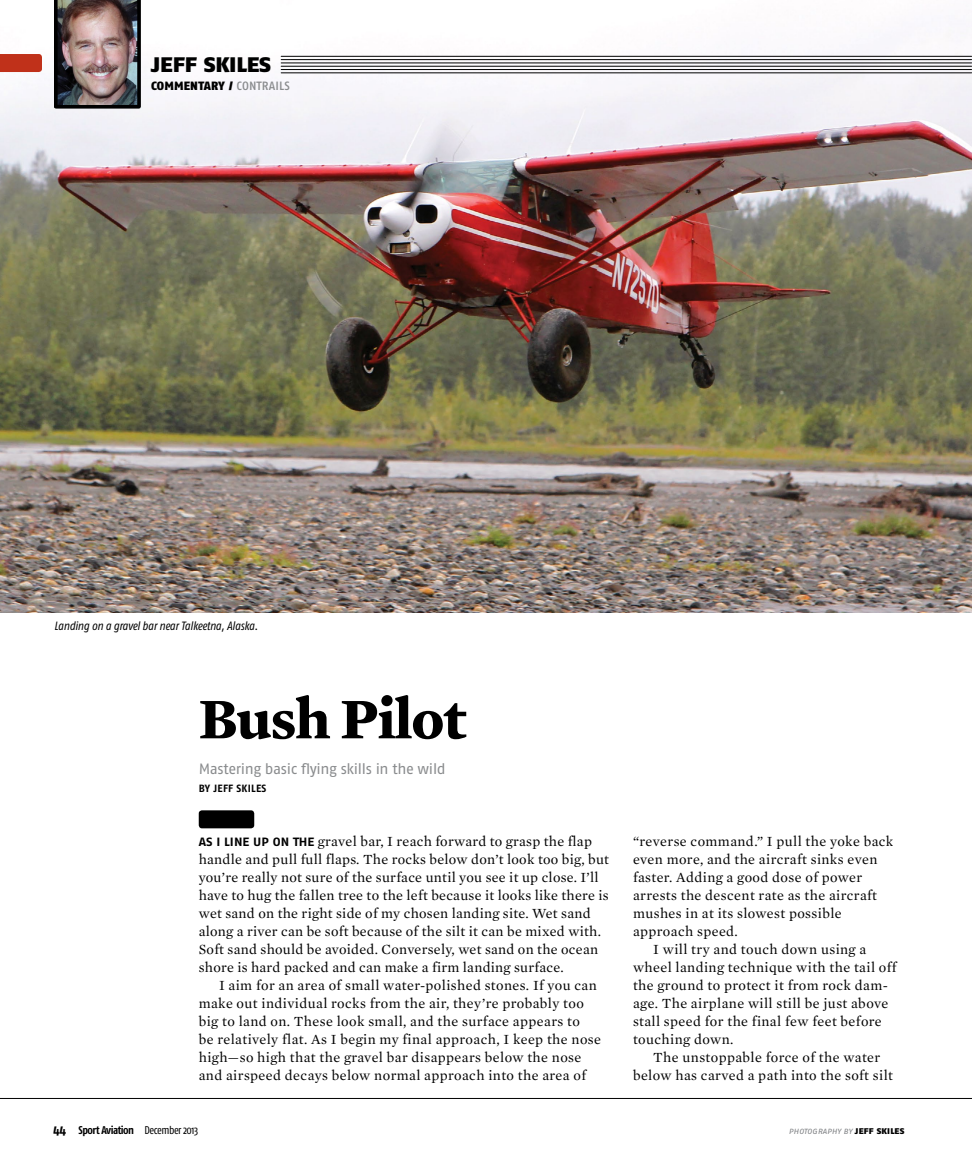
<style>
.page{position:relative;width:972px;height:1175px;background:#fff}
.page>*{position:absolute;margin:0;border:0;box-sizing:border-box;transform-origin:0 0}
.t1{font:700 58.5px "Mercury Text G1";letter-spacing:-.02em;color:#000}
.t2{font:900 21px "Fago OT Extd";letter-spacing:-.01em;color:#000}
.t3{font:15px "Fago OT";letter-spacing:-.025em;color:#8a8c8e}
.t4{font:14.25px/18px "Mercury Text G1";letter-spacing:.03em;color:#000}
.t5{font:italic condensed 12px "Fago OT";letter-spacing:-.015em;color:#000}
.t6{font:900 12px "Fago OT";letter-spacing:.01em;color:#000}
.t7{font:700 condensed 11.25px "Fago OT";letter-spacing:-.04em;color:#000}
.t8{font:700 10.5px "Fago OT";letter-spacing:.02em;color:#000}
.t9{font:7.5px "Fago OT Extd Ita";letter-spacing:.02em;color:#808285}
.s1{font-weight:500;color:#8a8c8e}
.s2{font-family:"Fago OT Extd";font-weight:700;font-size:12px}
.s3{font-size:13.5px}
.s4{font-weight:400}
.s5{font-family:"Fago OT Extd";font-weight:900;font-size:8.25px;color:#000}
</style>
<div class="page">
<img style="left:0;top:55px;width:972px;height:557px">
<hr style="left:0;top:1098px;width:972px;height:1px;background:#000">
<div style="left:199px;top:810px;width:55px;height:18px;background:#000;border-radius:3px"></div>
<svg style="left:0;top:54px;width:42px;height:18px"></svg>
<hr style="left:281px;top:72px;width:691px;height:1px;background:#000">
<hr style="left:281px;top:56px;width:691px;height:1px;background:#000">
<hr style="left:281px;top:59px;width:691px;height:1px;background:#000">
<hr style="left:281px;top:63px;width:691px;height:1px;background:#000">
<hr style="left:281px;top:66px;width:691px;height:1px;background:#000">
<hr style="left:281px;top:69px;width:691px;height:1px;background:#000">
<img style="left:54px;top:0;width:87px;height:109px">
<h2 class="t2" style="left:151px;top:52px;width:122px">JEFF SKILES</h2>
<p class="t6" style="left:151px;top:79px;width:140px">COMMENTARY / <span class="s1">CONTRAILS</span></p>
<p class="t5" style="left:54px;top:619px;width:206px">Landing on a gravel bar near Talkeetna, Alaska.</p>
<h1 class="t1" style="left:199px;top:674px;width:270px">Bush Pilot</h1>
<p class="t3" style="left:199px;top:760px;width:249px">Mastering basic flying skills in the wild</p>
<p class="t8" style="left:199px;top:782px;width:68px">BY JEFF SKILES</p>
<p class="t4" style="left:199px;top:832px;width:412px"><span class="s2">AS I LI NE UP ON THE</span> gravel bar, I reach forward to grasp the flap handle and pull full flaps. The rocks below don’t look too big, but you’re really not sure of the surface until you see it up close. I’ll have to hug the fallen tree to the left because it looks like there is wet sand on the right side of my chosen landing site. Wet sand along a river can be soft because of the silt it can be mixed with.<br>Soft sand should be avoided. Conversely, wet sand on the ocean shore is hard packed and can make a firm landing surface.</p>
<p class="t4" style="left:199px;top:976px;width:404px;text-indent:20px">I aim for an area of small water-polished stones. If you can make out individual rocks from the air, they’re probably too big to land on. These look small, and the surface appears to<br>be relatively flat. As I begin my final approach, I keep the nose high—so high that the gravel bar disappears below the nose and airspeed decays below normal approach into the area of</p>
<p class="t7" style="left:54px;top:1123px;width:146px"><span class="s3">44</span> Sport Aviation <span class="s4">December 2013</span></p>
<p class="t4" style="left:633px;top:831px;width:262px">“reverse command.” I pull the yoke back</p>
<p class="t4" style="left:633px;top:849px;width:246px">even more, and the aircraft sinks even</p>
<p class="t4" style="left:633px;top:867px;width:231px">faster. Adding a good dose of power</p>
<p class="t4" style="left:633px;top:885px;width:246px">arrests the descent rate as the aircraft</p>
<p class="t4" style="left:633px;top:903px;width:210px">mushes in at its slowest possible</p>
<p class="t4" style="left:633px;top:921px;width:106px">approach speed.</p>
<p class="t4" style="left:653px;top:939px;width:215px">I will try and touch down using a</p>
<p class="t4" style="left:633px;top:957px;width:265px">wheel landing technique with the tail off</p>
<p class="t4" style="left:633px;top:975px;width:256px">the ground to protect it from rock dam-</p>
<p class="t4" style="left:633px;top:993px;width:257px">age. The airplane will still be just above</p>
<p class="t4" style="left:633px;top:1011px;width:250px">stall speed for the final few feet before</p>
<p class="t4" style="left:633px;top:1029px;width:102px">touching down.</p>
<p class="t4" style="left:653px;top:1047px;width:229px">The unstoppable force of the water</p>
<p class="t4" style="left:633px;top:1065px;width:262px">below has carved a path into the soft silt</p>
<p class="t9" style="left:789px;top:1127px;width:117px">PHOTOGRAPHY by <span class="s5">JEFF SKILES</span></p>
</div>
